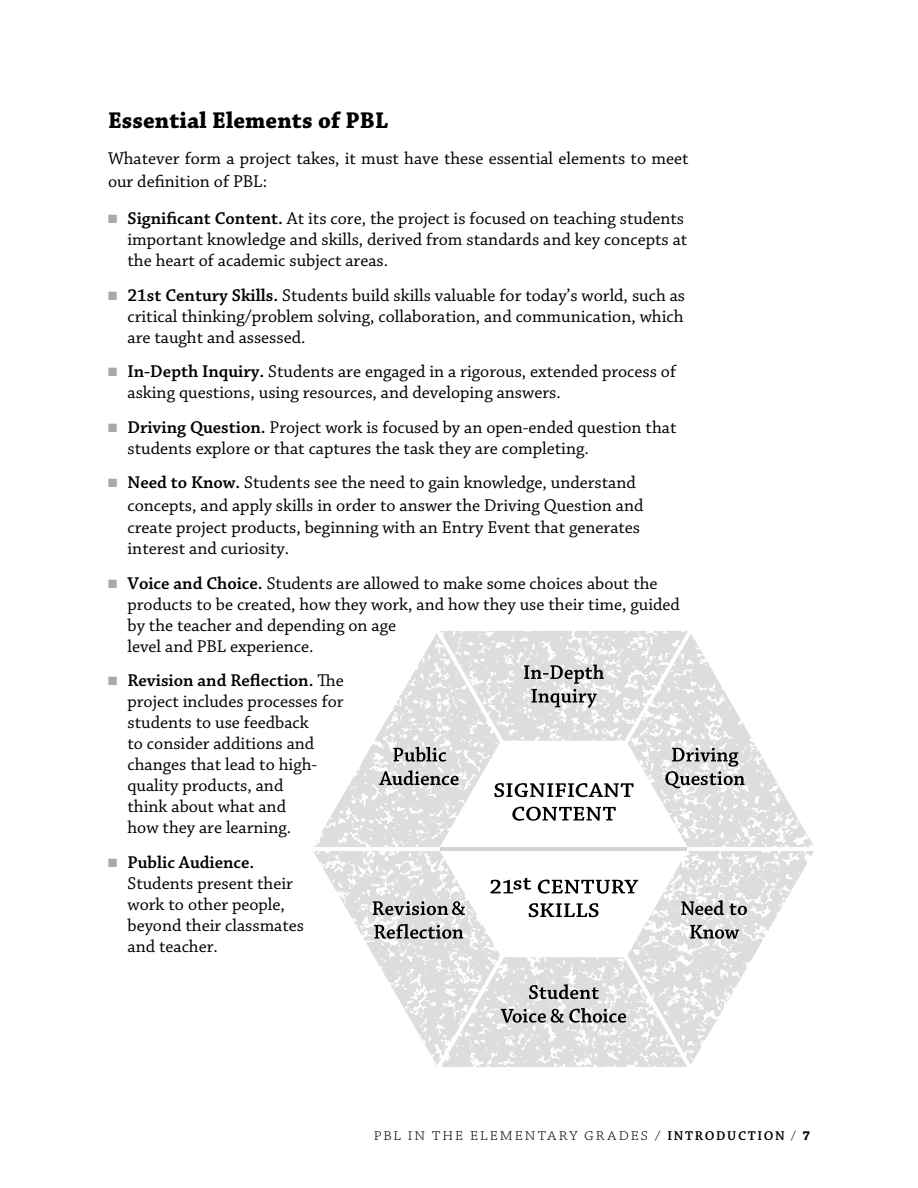
<style>
.page{position:relative;width:918px;height:1188px;background:#fff}
.page>*{position:absolute;margin:0;border:0;box-sizing:border-box;transform-origin:0 0}
.t1{font:700 24px "Chaparral Pro";letter-spacing:.005em;color:#000}
.t2{font:18px/21px "Chaparral Pro";color:#000}
.t3{font:300 13.5px "Chaparral Pro";letter-spacing:.135em;color:#000;scale:1.1 1}
.s1{color:#a7a9ac}
.s2{font-weight:600}
.s3{font-weight:700}
</style>
<div class="page">
<img style="left:314px;top:665px;width:500px;height:368px">
<svg style="left:419px;top:631px;width:290px;height:436px"></svg>
<svg style="left:524px;top:664px;width:80px;height:44px;background:#b3b4b4"></svg>
<svg style="left:501px;top:1008px;width:125px;height:15px;background:#9c9c9d"></svg>
<svg style="left:529px;top:984px;width:70px;height:15px"></svg>
<svg style="left:379px;top:770px;width:57px;height:15px"></svg>
<svg style="left:393px;top:747px;width:43px;height:15px"></svg>
<svg style="left:691px;top:748px;width:54px;height:40px;background:#afb0b1"></svg>
<svg style="left:374px;top:924px;width:62px;height:15px"></svg>
<svg style="left:373px;top:901px;width:63px;height:14px"></svg>
<svg style="left:691px;top:925px;width:48px;height:14px"></svg>
<svg style="left:691px;top:900px;width:56px;height:15px"></svg>
<svg style="left:436px;top:737px;width:255px;height:222px"></svg>
<hr style="left:306px;top:847px;width:518px;height:4px;background:#fff">
<svg style="left:512px;top:807px;width:104px;height:14px"></svg>
<svg style="left:494px;top:783px;width:140px;height:14px"></svg>
<svg style="left:529px;top:903px;width:70px;height:14px"></svg>
<svg style="left:490px;top:878px;width:148px;height:16px"></svg>
<hr style="left:440px;top:847px;width:247px;height:4px;background:#d1d3d4">
<h1 class="t1" style="left:108px;top:107px;width:282px">Essential Elements of PBL</h1>
<p class="t2" style="left:108px;top:148px;width:582px;line-height:22.5px">Whatever form a project takes, it must have these essential elements to meet our definition of PBL:</p>
<p class="t2" style="left:128px;top:209px;width:561px;text-indent:-19px"><span class="s1">■</span> <span class="s2">Significant Content.</span> At its core, the project is focused on teaching students important knowledge and skills, derived from standards and key concepts at the heart of academic subject areas.</p>
<p class="t2" style="left:128px;top:285px;width:559px;text-align:justify;text-indent:-19px"><span class="s1">■</span> <span class="s2">21st Century Skills.</span> Students build skills valuable for today’s world, such as critical thinking/problem solving, collaboration, and communication, which are taught and assessed.</p>
<p class="t2" style="left:128px;top:362px;width:550px;text-indent:-19px"><span class="s1">■</span> <span class="s2">In-Depth Inquiry.</span> Students are engaged in a rigorous, extended process of asking questions, using resources, and developing answers.</p>
<p class="t2" style="left:128px;top:417px;width:550px;text-indent:-19px"><span class="s1">■</span> <span class="s2">Driving Question.</span> Project work is focused by an open-ended question that students explore or that captures the task they are completing.</p>
<p class="t2" style="left:128px;top:472px;width:517px;line-height:22px;text-indent:-19px"><span class="s1">■</span> <span class="s2">Need to Know.</span> Students see the need to gain knowledge, understand concepts, and apply skills in order to answer the Driving Question and create project products, beginning with an Entry Event that generates interest and curiosity.</p>
<p class="t2" style="left:128px;top:573px;width:554px;text-indent:-19px"><span class="s1">■</span> <span class="s2">Voice and Choice.</span> Students are allowed to make some choices about the products to be created, how they work, and how they use their time, guided by the teacher and depending on age<br>level and PBL experience.</p>
<p class="t2" style="left:128px;top:671px;width:218px;text-indent:-19px"><span class="s1">■</span> <span class="s2">Revision and Reflection.</span> The project includes processes for students to use feedback<br>to consider additions and changes that lead to high&shy;quality products, and<br>think about what and<br>how they are learning.</p>
<p class="t2" style="left:128px;top:852px;width:178px;text-indent:-19px"><span class="s1">■</span> <span class="s2">Public Audience.<br></span>Students present their work to other people, beyond their classmates and teacher.</p>
<p class="t3" style="left:374px;top:1129px;width:398px">PBL IN THE ELEMENTARY GRADES / <span class="s2">INTRODUCTION</span> / <span class="s3">7</span></p>
</div>
